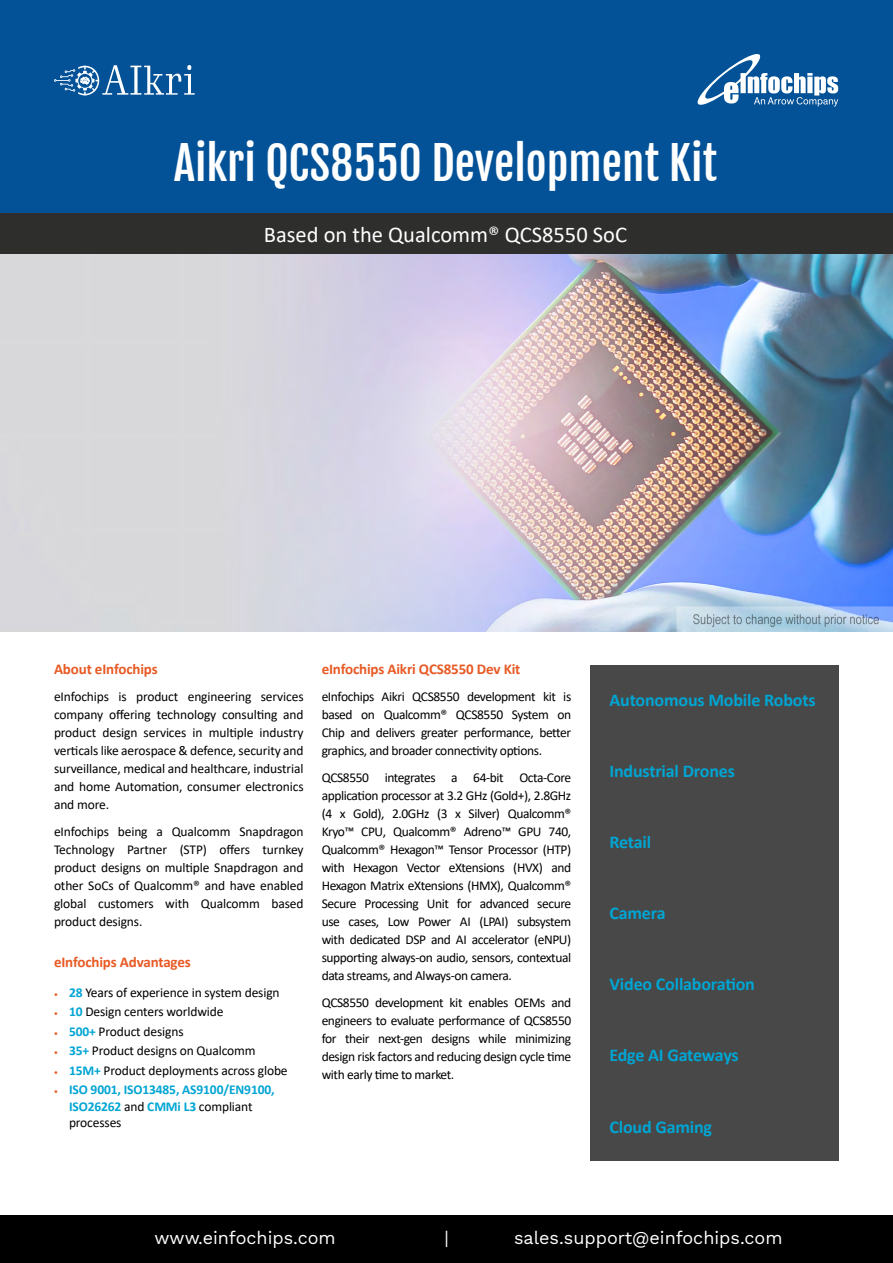
<style>
.page{position:relative;width:893px;height:1263px;background:#fff}
.page>*{position:absolute;margin:0;border:0;box-sizing:border-box;transform-origin:0 0}
.t1{font:45px "Fjalla One";color:#fff}
.t2{font:22.5px "Calibri";color:#fff}
.t3{font:700 18px "Calibri";letter-spacing:-.01em;color:#00a5d3}
.t4{font:18px "Work Sans";color:#fff}
.t5{font:700 15px "Calibri";letter-spacing:-.01em;color:#e85a25}
.t6{font:13.5px/18px "Calibri";letter-spacing:-.01em;color:#000;text-align:justify}
.t7{font:700 13.5px/16.5px "Calibri";letter-spacing:-.01em;color:#00a5d3}
.s1{font-weight:700;font-size:7.5px;color:#e85a25}
.s2{font-weight:700;color:#00a5d3}
.s3{font-size:7.5px;color:#e85a25}
.s4{font-weight:400;color:#000}
</style>
<div class="page">
<div style="left:0;top:1215px;width:893px;height:48px;background:#000"></div>
<div style="left:0;top:0;width:893px;height:213px;background:#035298"></div>
<div style="left:0;top:213px;width:893px;height:41px;background:#2e2e2d"></div>
<img style="left:0;top:254px;width:893px;height:377px">
<div style="left:590px;top:665px;width:248px;height:495px;background:#484848"></div>
<svg style="left:697px;top:54px;width:141px;height:53px"></svg>
<svg style="left:54px;top:65px;width:141px;height:31px"></svg>
<h1 class="t1" style="left:174px;top:136px;width:545px">Aikri QCS8550 Development Kit</h1>
<h2 class="t2" style="left:264px;top:219px;width:365px">Based on the Qualcomm® QCS8550 SoC</h2>
<p class="t5" style="left:54px;top:658px;width:105px">About eInfochips</p>
<p class="t6" style="left:54px;top:687px;width:251px">eInfochips is product engineering services company offering technology consulting and product design services in multiple industry verticals like aerospace &amp; defence, security and surveillance, medical and healthcare, industrial and home Automation, consumer electronics and more.</p>
<p class="t6" style="left:54px;top:822px;width:251px">eInfochips being a Qualcomm Snapdragon Technology Partner (STP) offers turnkey product designs on multiple Snapdragon and other SoCs of Qualcomm® and have enabled global customers with Qualcomm based product designs.</p>
<p class="t5" style="left:54px;top:951px;width:138px">eInfochips Advantages</p>
<p class="t6" style="left:54px;top:983px;width:227px"><span class="s1">•</span> <span class="s2">28</span> Years of experience in system design</p>
<p class="t6" style="left:54px;top:1002px;width:171px"><span class="s1">•</span> <span class="s2">10</span> Design centers worldwide</p>
<p class="t6" style="left:54px;top:1022px;width:131px"><span class="s1">•</span> <span class="s2">500+</span> Product designs</p>
<p class="t6" style="left:54px;top:1041px;width:203px"><span class="s1">•</span> <span class="s2">35+</span> Product designs on Qualcomm</p>
<p class="t6" style="left:54px;top:1061px;width:235px"><span class="s1">•</span> <span class="s2">15M+</span> Product deployments across globe</p>
<p class="t7" style="left:69px;top:1081px;width:207px;text-indent:-15px"><span class="s3">•</span> ISO 9001, ISO13485, AS9100/EN9100,<br>ISO26262 <span class="s4">and</span> CMMi L3 <span class="s4">compliant processes</span></p>
<p class="t5" style="left:322px;top:658px;width:200px">eInfochips Aikri QCS8550 Dev Kit</p>
<p class="t6" style="left:322px;top:687px;width:251px">eInfochips Aikri QCS8550 development kit is based on Qualcomm® QCS8550 System on Chip and delivers greater performance, better graphics, and broader connectivity options.</p>
<p class="t6" style="left:322px;top:768px;width:251px">QCS8550 integrates a 64-bit Octa-Core application processor at 3.2 GHz (Gold+), 2.8GHz (4 x Gold), 2.0GHz (3 x Silver) Qualcomm® Kryo™ CPU, Qualcomm® Adreno™ GPU 740, Qualcomm® Hexagon™ Tensor Processor (HTP) with Hexagon Vector eXtensions (HVX) and Hexagon Matrix eXtensions (HMX), Qualcomm® Secure Processing Unit for advanced secure use cases, Low Power AI (LPAI) subsystem with dedicated DSP and AI accelerator (eNPU) supporting always-on audio, sensors, contextual data streams, and Always-on camera.</p>
<p class="t6" style="left:322px;top:993px;width:251px">QCS8550 development kit enables OEMs and engineers to evaluate performance of QCS8550 for their next-gen designs while minimizing design risk factors and reducing design cycle time with early time to market.</p>
<h3 class="t3" style="left:609px;top:687px;width:208px">Autonomous Mobile Robots</h3>
<h3 class="t3" style="left:609px;top:758px;width:127px">Industrial Drones</h3>
<h3 class="t3" style="left:609px;top:829px;width:43px">Retail</h3>
<h3 class="t3" style="left:609px;top:900px;width:58px">Camera</h3>
<h3 class="t3" style="left:609px;top:972px;width:147px">Video Collaboration</h3>
<h3 class="t3" style="left:609px;top:1043px;width:131px">Edge AI Gateways</h3>
<h3 class="t3" style="left:609px;top:1114px;width:104px">Cloud Gaming</h3>
<h3 class="t4" style="left:155px;top:1224px;width:183px">www.einfochips.com</h3>
<h3 class="t4" style="left:445px;top:1224px;width:6px">|</h3>
<h3 class="t4" style="left:514px;top:1224px;width:270px">sales.support@einfochips.com</h3>
</div>
